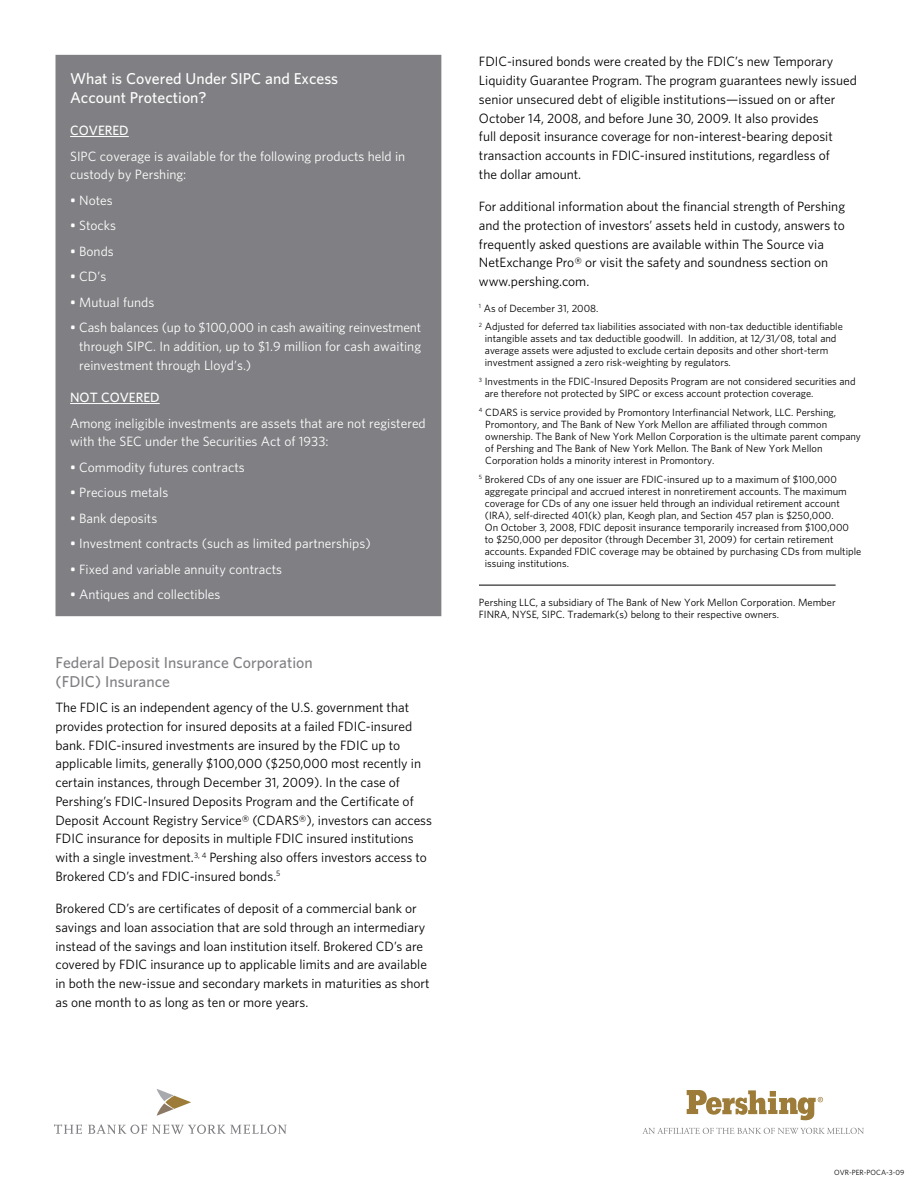
<style>
.page{position:relative;width:918px;height:1188px;background:#fff}
.page>*{position:absolute;margin:0;border:0;box-sizing:border-box;transform-origin:0 0}
.t1{font:500 15.75px/18.8px "Whitney";color:#fff}
.t2{font:500 15.75px/18.8px "Whitney";color:#807f83}
.t3{font:13.5px/18.8px "Whitney";color:#000}
.t4{font:13.5px/18.8px "Whitney";color:#fff}
.t5{font:500 13.5px "Whitney";color:#fff}
.t6{font:10.5px/12px "Whitney";color:#000}
.t7{font:7.5px "Whitney";color:#000}
.s1{font-weight:500}
</style>
<div class="page">
<div style="left:56px;top:55px;width:385px;height:561px;background:#807f83"></div>
<hr style="left:70px;top:136px;width:59px;height:1px;background:#fff">
<hr style="left:70px;top:403px;width:90px;height:1px;background:#fff">
<hr style="left:479px;top:585px;width:357px;height:1px;background:#000">
<svg style="left:642px;top:1128px;width:222px;height:6px"></svg>
<svg style="left:687px;top:1090px;width:136px;height:30px"></svg>
<svg style="left:54px;top:1124px;width:28px;height:10px"></svg>
<svg style="left:88px;top:1124px;width:199px;height:10px"></svg>
<svg style="left:157px;top:1089px;width:34px;height:27px"></svg>
<p class="t1" style="left:70px;top:69px;width:270px">What is Covered Under SIPC and Excess<br>Account Protection?</p>
<p class="t5" style="left:70px;top:122px;width:37px">Covered</p>
<p class="t4" style="left:70px;top:146px;width:337px">SIPC coverage is available for the following products held in custody by Pershing:</p>
<p class="t4" style="left:70px;top:191px;width:44px"><span class="s1">•</span> Notes</p>
<p class="t4" style="left:70px;top:216px;width:47px"><span class="s1">•</span> Stocks</p>
<p class="t4" style="left:70px;top:242px;width:45px"><span class="s1">•</span> Bonds</p>
<p class="t4" style="left:70px;top:267px;width:38px"><span class="s1">•</span> CD’s</p>
<p class="t4" style="left:70px;top:293px;width:86px"><span class="s1">•</span> Mutual funds</p>
<p class="t4" style="left:79px;top:318px;width:344px;text-align:justify;text-indent:-9px"><span class="s1">•</span> Cash balances (up to $100,000 in cash awaiting reinvestment through SIPC. In addition, up to $1.9 million for cash awaiting reinvestment through Lloyd’s.)</p>
<p class="t5" style="left:70px;top:389px;width:68px">Not Covered</p>
<p class="t4" style="left:70px;top:413px;width:357px">Among ineligible investments are assets that are not registered with the SEC under the Securities Act of 1933:</p>
<p class="t4" style="left:70px;top:458px;width:176px"><span class="s1">•</span> Commodity futures contracts</p>
<p class="t4" style="left:70px;top:483px;width:100px"><span class="s1">•</span> Precious metals</p>
<p class="t4" style="left:70px;top:509px;width:89px"><span class="s1">•</span> Bank deposits</p>
<p class="t4" style="left:70px;top:534px;width:302px"><span class="s1">•</span> Investment contracts (such as limited partnerships)</p>
<p class="t4" style="left:70px;top:560px;width:213px"><span class="s1">•</span> Fixed and variable annuity contracts</p>
<p class="t4" style="left:70px;top:585px;width:152px"><span class="s1">•</span> Antiques and collectibles</p>
<p class="t2" style="left:56px;top:653px;width:259px">Federal Deposit Insurance Corporation (FDIC) Insurance</p>
<p class="t3" style="left:55px;top:698px;width:378px">The FDIC is an independent agency of the U.S. government that provides protection for insured deposits at a failed FDIC-insured bank. FDIC-insured investments are insured by the FDIC up to applicable limits, generally $100,000 ($250,000 most recently in certain instances, through December 31, 2009). In the case of Pershing’s FDIC-Insured Deposits Program and the Certificate of Deposit Account Registry Service® (CDARS®), investors can access FDIC insurance for deposits in multiple FDIC insured institutions with a single investment.<sup>3,</sup> <sup>4</sup> Pershing also offers investors access to Brokered CD’s and FDIC-insured bonds.<sup>5</sup></p>
<p class="t3" style="left:56px;top:899px;width:376px">Brokered CD’s are certificates of deposit of a commercial bank or savings and loan association that are sold through an intermediary instead of the savings and loan institution itself. Brokered CD’s are covered by FDIC insurance up to applicable limits and are available in both the new-issue and secondary markets in maturities as short as one month to as long as ten or more years.</p>
<p class="t3" style="left:479px;top:52px;width:379px">FDIC-insured bonds were created by the FDIC’s new Temporary Liquidity Guarantee Program. The program guarantees newly issued senior unsecured debt of eligible institutions—issued on or after October 14, 2008, and before June 30, 2009. It also provides<br>full deposit insurance coverage for non-interest-bearing deposit transaction accounts in FDIC-insured institutions, regardless of<br>the dollar amount.</p>
<p class="t3" style="left:479px;top:197px;width:368px">For additional information about the financial strength of Pershing and the protection of investors’ assets held in custody, answers to frequently asked questions are available within The Source via NetExchange Pro® or visit the safety and soundness section on www.pershing.com.</p>
<p class="t6" style="left:479px;top:298px;width:365px;line-height:18.8px"><sup>1</sup> As of December 31, 2008.<br><sup>2</sup> Adjusted for deferred tax liabilities associated with non-tax deductible identifiable</p>
<p class="t6" style="left:485px;top:332px;width:353px">intangible assets and tax deductible goodwill. In addition, at 12/31/08, total and average assets were adjusted to exclude certain deposits and other short-term investment assigned a zero risk-weighting by regulators.</p>
<p class="t6" style="left:485px;top:375px;width:372px;text-indent:-6px"><sup>3</sup> Investments in the FDIC-Insured Deposits Program are not considered securities and are therefore not protected by SIPC or excess account protection coverage.</p>
<p class="t6" style="left:485px;top:406px;width:377px;text-indent:-6px"><sup>4</sup> CDARS is service provided by Promontory Interfinancial Network, LLC. Pershing, Promontory, and The Bank of New York Mellon are affiliated through common ownership. The Bank of New York Mellon Corporation is the ultimate parent company of Pershing and The Bank of New York Mellon. The Bank of New York Mellon Corporation holds a minority interest in Promontory.</p>
<p class="t6" style="left:485px;top:473px;width:378px;text-indent:-6px"><sup>5</sup> Brokered CDs of any one issuer are FDIC-insured up to a maximum of $100,000 aggregate principal and accrued interest in nonretirement accounts. The maximum coverage for CDs of any one issuer held through an individual retirement account (IRA), self-directed 401(k) plan, Keogh plan, and Section 457 plan is $250,000.<br>On October 3, 2008, FDIC deposit insurance temporarily increased from $100,000<br>to $250,000 per depositor (through December 31, 2009) for certain retirement accounts. Expanded FDIC coverage may be obtained by purchasing CDs from multiple issuing institutions.</p>
<p class="t6" style="left:479px;top:596px;width:358px">Pershing LLC, a subsidiary of The Bank of New York Mellon Corporation. Member<br>FINRA, NYSE, SIPC. Trademark(s) belong to their respective owners.</p>
<p class="t7" style="left:834px;top:1167px;width:72px">OVR-PER-POCA-3-09</p>
</div>
